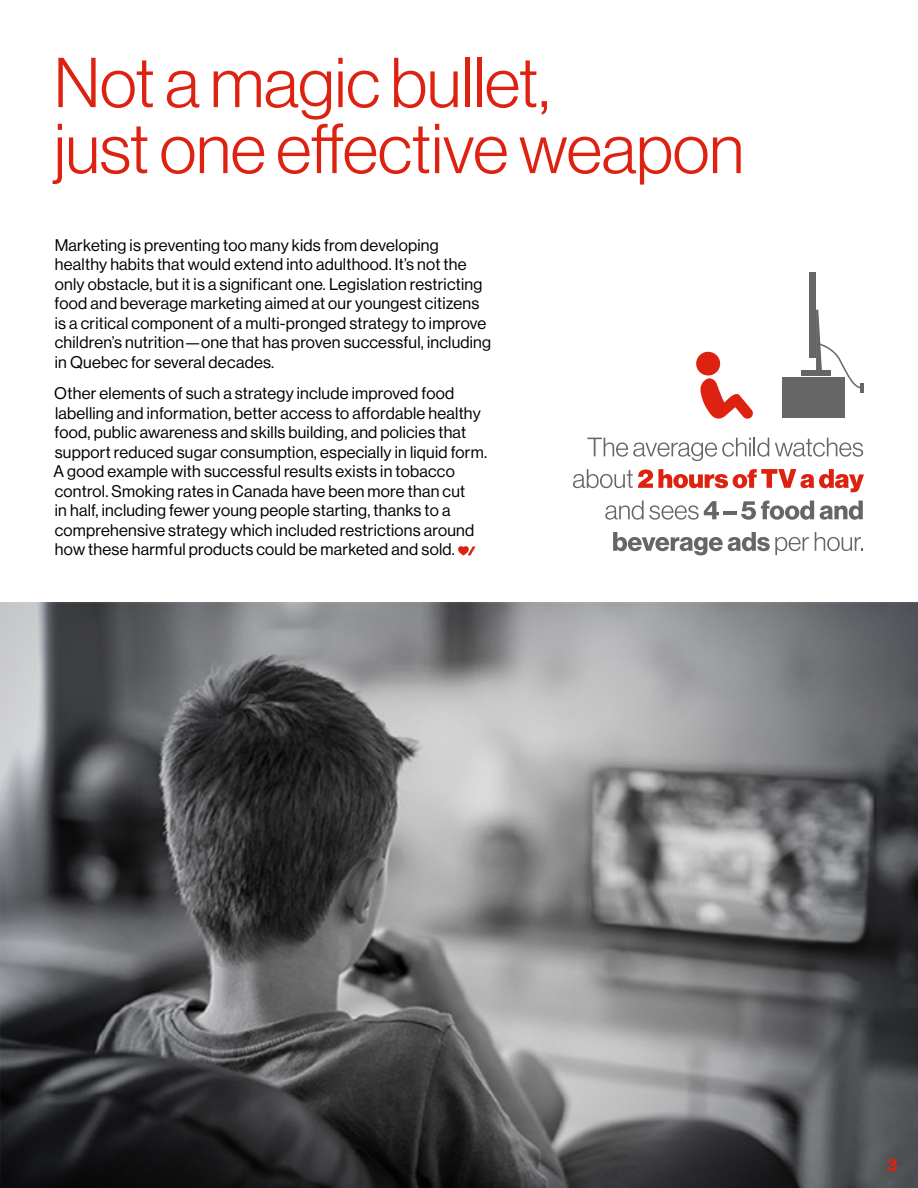
<style>
.page{position:relative;width:918px;height:1188px;background:#fff}
.page>*{position:absolute;margin:0;border:0;box-sizing:border-box;transform-origin:0 0}
.MainHeading{font:69px/66px "N Haas Grotesk DS Std 45 Lt";color:#d21}
.t1{font:17.7px "N Haas Grotesk DS Std 75 Bd";color:#d21}
.Paragraph_Style_1{font:16.5px/19.5px "N Haas Grotesk DS Std 55 Rg";letter-spacing:.015em;color:#000}
</style>
<div class="page">
<svg style="left:458px;top:546px;width:18px;height:9px"></svg>
<svg style="left:587px;top:438px;width:182px;height:23px"></svg>
<svg style="left:775px;top:438px;width:88px;height:19px"></svg>
<svg style="left:573px;top:469px;width:291px;height:23px"></svg>
<svg style="left:605px;top:500px;width:209px;height:20px"></svg>
<svg style="left:820px;top:501px;width:43px;height:19px"></svg>
<svg style="left:613px;top:532px;width:196px;height:23px"></svg>
<svg style="left:815px;top:532px;width:48px;height:19px"></svg>
<svg style="left:696px;top:351px;width:57px;height:68px"></svg>
<div style="left:783px;top:377px;width:62px;height:40px;background:#666"></div>
<div style="left:801px;top:371px;width:30px;height:5px;background:#666"></div>
<div style="left:809px;top:273px;width:7px;height:85px;background:#666"></div>
<svg style="left:816px;top:310px;width:48px;height:82px"></svg>
<img style="left:0;top:603px;width:918px;height:585px">
<p class="MainHeading" style="left:54px;top:50px;width:691px">Not a magic bullet,<br>just one effective weapon</p>
<p class="Paragraph_Style_1" style="left:55px;top:235px;width:438px">Marketing is preventing too many kids from developing healthy habits that would extend into adulthood. It’s not the only obstacle, but it is a significant one. Legislation restricting food and beverage marketing aimed at our youngest citizens is a critical component of a multi-pronged strategy to improve children’s nutrition—one that has proven successful, including in Quebec for several decades.</p>
<p class="Paragraph_Style_1" style="left:53px;top:384px;width:435px">Other elements of such a strategy include improved food labelling and information, better access to affordable healthy food, public awareness and skills building, and policies that support reduced sugar consumption, especially in liquid form.<br>A good example with successful results exists in tobacco control. Smoking rates in Canada have been more than cut<br>in half, including fewer young people starting, thanks to a comprehensive strategy which included restrictions around how these harmful products could be marketed and sold.</p>
<p class="t1" style="left:887px;top:1155px;width:12px">3</p>
</div>
